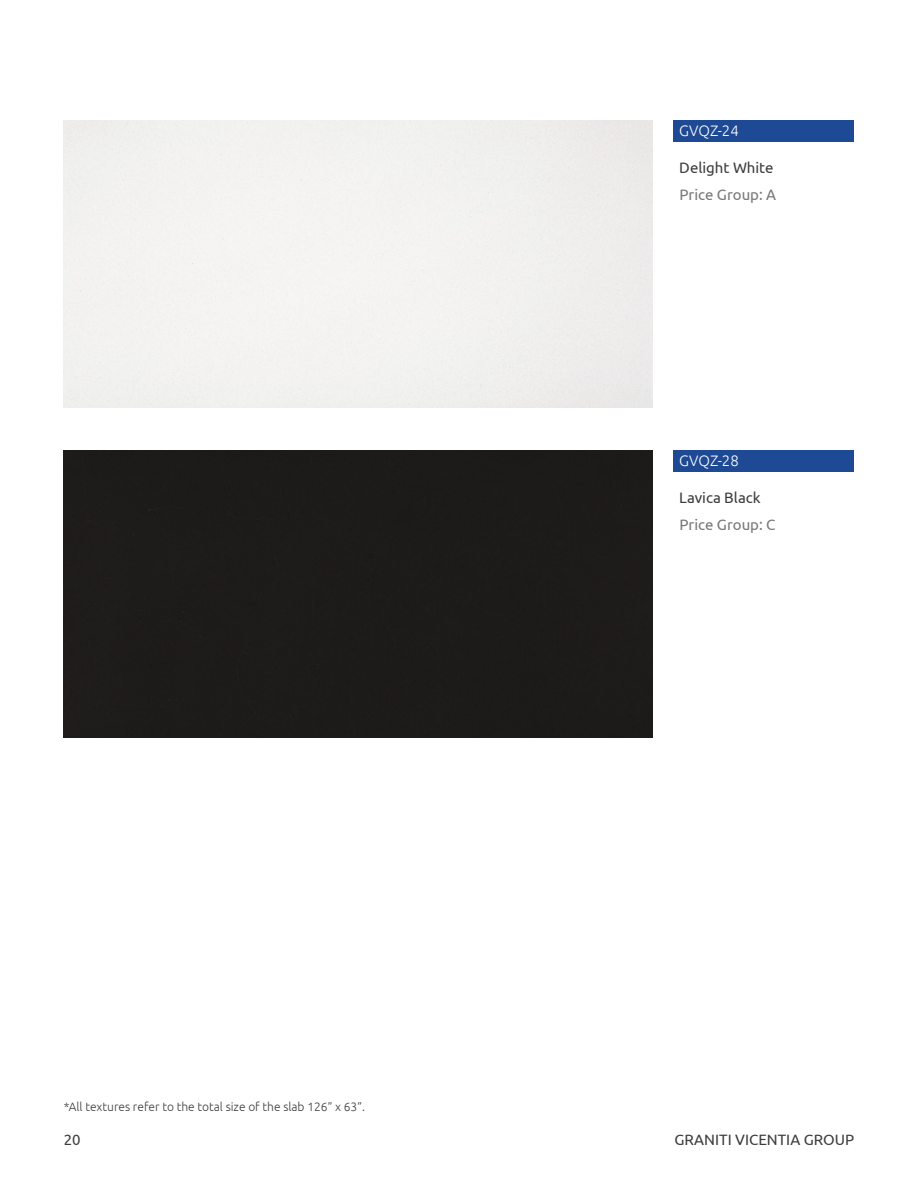
<style>
.page{position:relative;width:918px;height:1188px;background:#fff}
.page>*{position:absolute;margin:0;border:0;box-sizing:border-box;transform-origin:0 0}
.testo-generale{font:15.15px "Ubuntu";color:#76777b}
.testo-generale-2{font:15.15px "Ubuntu";color:#3d3d3c}
.testo-generale-3{font:300 15.15px "Ubuntu";color:#fff}
.t1{font:15px "Ubuntu";color:#3d3d3c}
.testo-generale-4{font:300 12.15px "Ubuntu";color:#3d3d3c}
</style>
<div class="page">
<div style="left:674px;top:450px;width:180px;height:22px;background:#1e4994"></div>
<div style="left:64px;top:450px;width:589px;height:288px;background:#1d1b19"></div>
<div style="left:674px;top:120px;width:180px;height:22px;background:#1e4994"></div>
<p class="testo-generale-3" style="left:679px;top:121px;width:61px">GVQZ-24</p>
<p class="testo-generale-2" style="left:679px;top:158px;width:96px">Delight White</p>
<p class="testo-generale" style="left:679px;top:185px;width:98px">Price Group: A</p>
<p class="testo-generale-3" style="left:679px;top:451px;width:61px">GVQZ-28</p>
<p class="testo-generale-2" style="left:679px;top:488px;width:83px">Lavica Black</p>
<p class="testo-generale-4" style="left:64px;top:1099px;width:303px">*All textures refer to the total size of the slab 126” x 63”.</p>
<p class="testo-generale" style="left:679px;top:515px;width:98px">Price Group: C</p>
<p class="t1" style="left:64px;top:1131px;width:18px">20</p>
<p class="t1" style="left:674px;top:1131px;width:181px">GRANITI VICENTIA GROUP</p>
</div>
